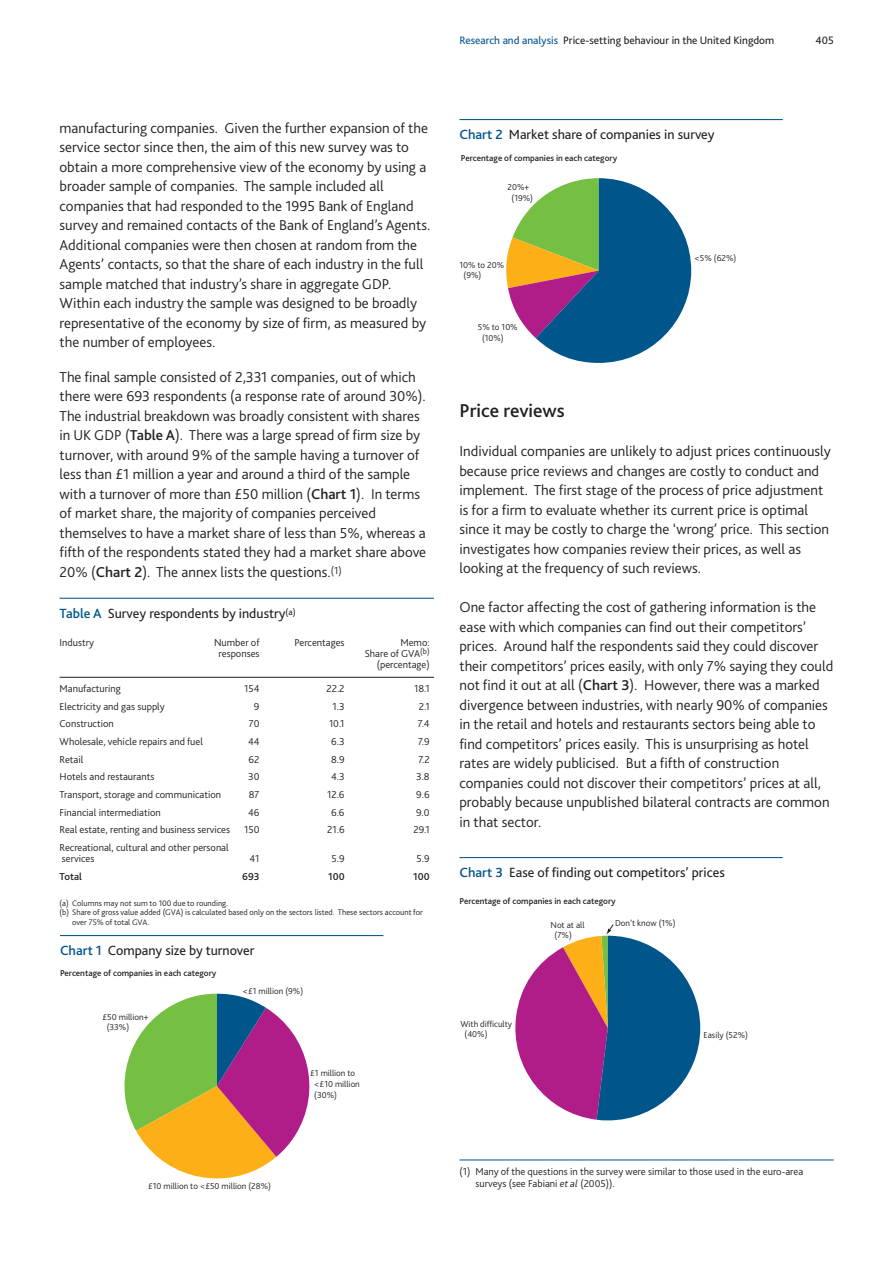
<style>
.page{position:relative;width:893px;height:1263px;background:#fff}
.page>*{position:absolute;margin:0;border:0;box-sizing:border-box;transform-origin:0 0}
.t1{font:500 19.5px "Bliss 2";color:#231f20}
.t2{font:300 15px/19.5px "Bliss 2";color:#231f20}
.t3{font:13.95px "Bliss 2";color:#231f20}
.t4{font:11.25px "Bliss 2";color:#231f20}
.t5{font:300 10.5px/11.2px "Bliss 2";color:#231f20}
.t6{font:500 10.5px "Bliss 2";color:#231f20}
.t7{font:300 9px/10.8px "Bliss 2";color:#231f20}
.t8{font:500 9px "Bliss 2";color:#231f20}
.t9{font:300 8.4px "Bliss 2";color:#231f20}
.s1{font-weight:500}
.s2{font-weight:500;color:#00558b}
.s3{color:#00558b}
.s4{font-style:italic}
</style>
<div class="page">
<svg style="left:124px;top:994px;width:186px;height:185px"></svg>
<hr style="left:60px;top:935px;width:323px;height:1px;background:#00558b">
<hr style="left:60px;top:598px;width:374px;height:1px;background:#00558b">
<hr style="left:60px;top:677px;width:374px;height:1px;background:#231f20">
<svg style="left:506px;top:178px;width:185px;height:185px"></svg>
<hr style="left:459px;top:119px;width:323px;height:1px;background:#00558b">
<svg style="left:515px;top:924px;width:185px;height:196px"></svg>
<hr style="left:459px;top:857px;width:323px;height:1px;background:#00558b">
<hr style="left:459px;top:1160px;width:374px;height:1px;background:#00558b">
<p class="t2" style="left:60px;top:119px;width:372px">manufacturing companies. Given the further expansion of the service sector since then, the aim of this new survey was to obtain a more comprehensive view of the economy by using a broader sample of companies. The sample included all companies that had responded to the 1995 Bank of England survey and remained contacts of the Bank of England’s Agents.<br>Additional companies were then chosen at random from the Agents’ contacts, so that the share of each industry in the full sample matched that industry’s share in aggregate GDP.<br>Within each industry the sample was designed to be broadly representative of the economy by size of firm, as measured by the number of employees.</p>
<p class="t2" style="left:60px;top:368px;width:368px">The final sample consisted of 2,331 companies, out of which there were 693 respondents (a response rate of around 30%).<br>The industrial breakdown was broadly consistent with shares in UK GDP (<span class="s1">Table A</span>). There was a large spread of firm size by turnover, with around 9% of the sample having a turnover of less than £1 million a year and around a third of the sample with a turnover of more than £50 million (<span class="s1">Chart 1</span>). In terms of market share, the majority of companies perceived themselves to have a market share of less than 5%, whereas a fifth of the respondents stated they had a market share above 20% (<span class="s1">Chart 2</span>). The annex lists the questions.<sup>(1)</sup></p>
<p class="t3" style="left:60px;top:608px;width:237px"><span class="s2">Table A</span> Survey respondents by industry<sup>(a)</sup></p>
<p class="t5" style="left:60px;top:638px;width:36px">Industry</p>
<p class="t5" style="left:214px;top:638px;width:47px">Number of</p>
<p class="t5" style="left:294px;top:638px;width:52px">Percentages</p>
<p class="t5" style="left:400px;top:638px;width:31px">Memo:</p>
<p class="t5" style="left:218px;top:649px;width:42px">responses</p>
<p class="t5" style="left:365px;top:649px;width:66px;text-align:right">Share of GVA<sup>(b) </sup>(percentage)</p>
<p class="t5" style="left:60px;top:684px;width:63px">Manufacturing</p>
<p class="t5" style="left:244px;top:684px;width:17px">154</p>
<p class="t5" style="left:326px;top:684px;width:20px">22.2</p>
<p class="t5" style="left:414px;top:684px;width:17px">18.1</p>
<p class="t5" style="left:60px;top:702px;width:107px">Electricity and gas supply</p>
<p class="t5" style="left:254px;top:702px;width:7px">9</p>
<p class="t5" style="left:332px;top:702px;width:14px">1.3</p>
<p class="t5" style="left:419px;top:702px;width:12px">2.1</p>
<p class="t5" style="left:60px;top:719px;width:56px">Construction</p>
<p class="t5" style="left:249px;top:719px;width:12px">70</p>
<p class="t5" style="left:329px;top:719px;width:17px">10.1</p>
<p class="t5" style="left:418px;top:719px;width:13px">7.4</p>
<p class="t5" style="left:60px;top:737px;width:145px">Wholesale, vehicle repairs and fuel</p>
<p class="t5" style="left:248px;top:737px;width:13px">44</p>
<p class="t5" style="left:331px;top:737px;width:15px">6.3</p>
<p class="t5" style="left:418px;top:737px;width:13px">7.9</p>
<p class="t5" style="left:60px;top:755px;width:25px">Retail</p>
<p class="t5" style="left:248px;top:755px;width:12px">62</p>
<p class="t5" style="left:331px;top:755px;width:15px">8.9</p>
<p class="t5" style="left:418px;top:755px;width:13px">7.2</p>
<p class="t5" style="left:60px;top:772px;width:96px">Hotels and restaurants</p>
<p class="t5" style="left:248px;top:772px;width:13px">30</p>
<p class="t5" style="left:331px;top:772px;width:15px">4.3</p>
<p class="t5" style="left:416px;top:772px;width:15px">3.8</p>
<p class="t5" style="left:60px;top:790px;width:163px">Transport, storage and communication</p>
<p class="t5" style="left:249px;top:790px;width:12px">87</p>
<p class="t5" style="left:327px;top:790px;width:19px">12.6</p>
<p class="t5" style="left:416px;top:790px;width:15px">9.6</p>
<p class="t5" style="left:60px;top:807px;width:103px">Financial intermediation</p>
<p class="t5" style="left:248px;top:807px;width:13px">46</p>
<p class="t5" style="left:331px;top:807px;width:15px">6.6</p>
<p class="t5" style="left:416px;top:807px;width:15px">9.0</p>
<p class="t5" style="left:60px;top:825px;width:172px">Real estate, renting and business services</p>
<p class="t5" style="left:244px;top:825px;width:17px">150</p>
<p class="t5" style="left:327px;top:825px;width:19px">21.6</p>
<p class="t5" style="left:413px;top:825px;width:18px">29.1</p>
<p class="t5" style="left:60px;top:843px;width:171px">Recreational, cultural and other personal services</p>
<p class="t5" style="left:249px;top:854px;width:12px">41</p>
<p class="t5" style="left:331px;top:854px;width:15px">5.9</p>
<p class="t5" style="left:416px;top:854px;width:15px">5.9</p>
<p class="t6" style="left:60px;top:872px;width:24px">Total</p>
<p class="t6" style="left:242px;top:872px;width:19px">693</p>
<p class="t6" style="left:328px;top:872px;width:18px">100</p>
<p class="t6" style="left:413px;top:872px;width:18px">100</p>
<p class="t9" style="left:60px;top:900px;width:170px">(a) Columns may not sum to 100 due to rounding.</p>
<p class="t9" style="left:60px;top:909px;width:365px">(b) Share of gross value added (GVA) is calculated based only on the sectors listed. These sectors account for</p>
<p class="t9" style="left:72px;top:919px;width:78px">over 75% of total GVA.</p>
<p class="t3" style="left:60px;top:945px;width:196px"><span class="s2">Chart 1</span> Company size by turnover</p>
<p class="t8" style="left:60px;top:967px;width:158px">Percentage of companies in each category</p>
<p class="t7" style="left:107px;top:1012px;width:43px;text-indent:-4px">£50 million+ (33%)</p>
<p class="t7" style="left:243px;top:986px;width:62px">&lt;£1 million (9%)</p>
<p class="t7" style="left:314px;top:1069px;width:47px;text-indent:-4px">£1 million to &lt;£10 million (30%)</p>
<p class="t7" style="left:148px;top:1181px;width:124px">£10 million to &lt;£50 million (28%)</p>
<p class="t4" style="left:459px;top:36px;width:316px"><span class="s3">Research and analysis</span> Price-setting behaviour in the United Kingdom</p>
<p class="t4" style="left:815px;top:36px;width:20px">405</p>
<p class="t3" style="left:459px;top:129px;width:257px"><span class="s2">Chart 2</span> Market share of companies in survey</p>
<p class="t8" style="left:461px;top:153px;width:158px">Percentage of companies in each category</p>
<p class="t7" style="left:507px;top:183px;width:27px;text-align:center">20%+ (19%)</p>
<p class="t7" style="left:463px;top:260px;width:42px;text-indent:-4px">10% to 20% (9%)</p>
<p class="t7" style="left:482px;top:323px;width:37px;text-indent:-4px">5% to 10% (10%)</p>
<p class="t7" style="left:694px;top:254px;width:43px">&lt;5% (62%)</p>
<h1 class="t1" style="left:459px;top:404px;width:107px">Price reviews</h1>
<p class="t2" style="left:459px;top:443px;width:373px">Individual companies are unlikely to adjust prices continuously because price reviews and changes are costly to conduct and implement. The first stage of the process of price adjustment is for a firm to evaluate whether its current price is optimal since it may be costly to charge the ‘wrong’ price. This section investigates how companies review their prices, as well as looking at the frequency of such reviews.</p>
<p class="t2" style="left:459px;top:599px;width:375px">One factor affecting the cost of gathering information is the ease with which companies can find out their competitors’ prices. Around half the respondents said they could discover their competitors’ prices easily, with only 7% saying they could not find it out at all (<span class="s1">Chart 3</span>). However, there was a marked divergence between industries, with nearly 90% of companies in the retail and hotels and restaurants sectors being able to find competitors’ prices easily. This is unsurprising as hotel rates are widely publicised. But a fifth of construction companies could not discover their competitors’ prices at all, probably because unpublished bilateral contracts are common in that sector.</p>
<p class="t3" style="left:459px;top:867px;width:267px"><span class="s2">Chart 3</span> Ease of finding out competitors’ prices</p>
<p class="t8" style="left:459px;top:895px;width:158px">Percentage of companies in each category</p>
<p class="t7" style="left:464px;top:1019px;width:49px;text-indent:-4px">With difficulty (40%)</p>
<p class="t7" style="left:554px;top:920px;width:32px;text-indent:-4px">Not at all (7%)</p>
<p class="t7" style="left:615px;top:919px;width:62px">Don’t know (1%)</p>
<p class="t7" style="left:703px;top:1031px;width:46px">Easily (52%)</p>
<p class="t5" style="left:475px;top:1166px;width:329px;line-height:12px;text-indent:-16px">(1) Many of the questions in the survey were similar to those used in the euro-area surveys (see Fabiani <span class="s4">et al</span> (2005)).</p>
</div>
